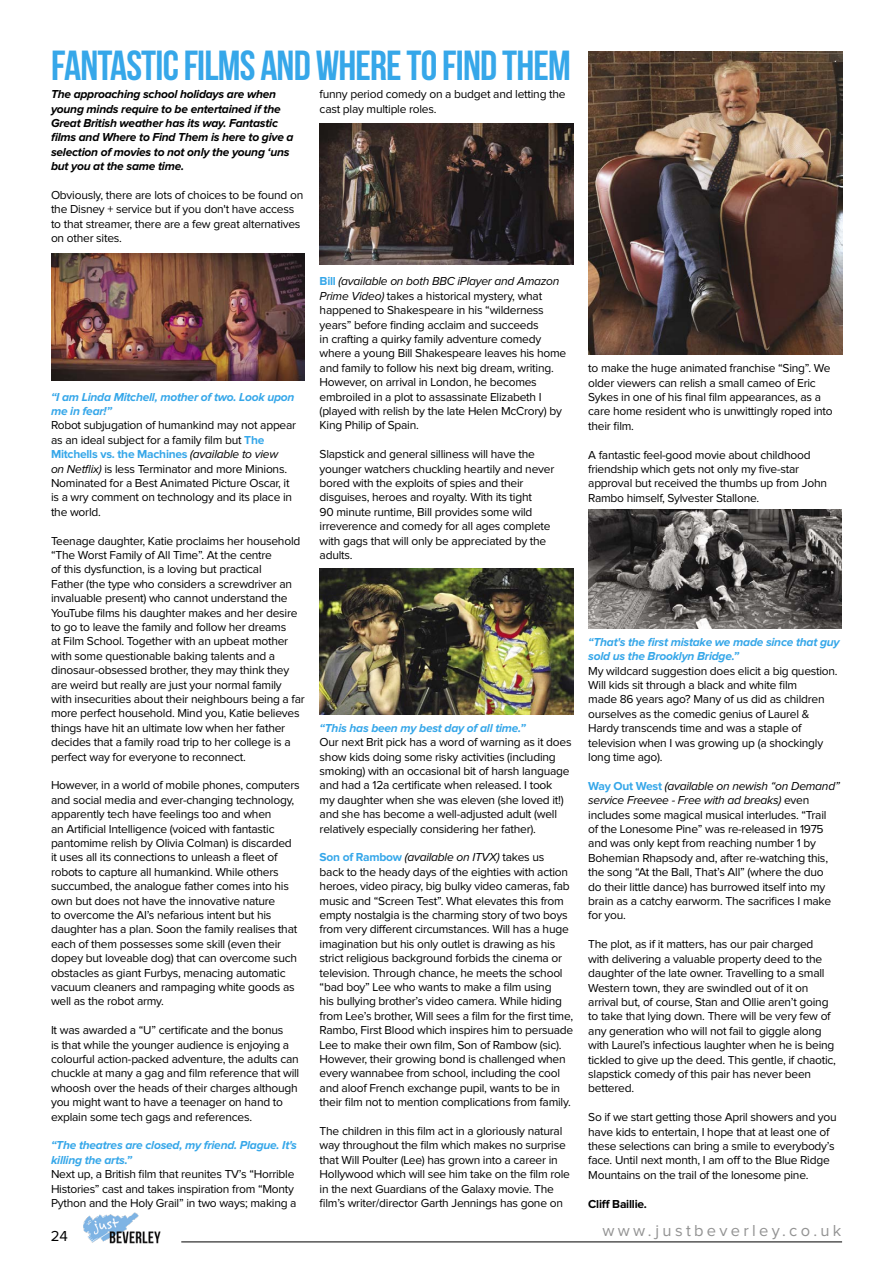
<style>
.page{position:relative;width:893px;height:1263px;background:#fff}
.page>*{position:absolute;margin:0;border:0;box-sizing:border-box;transform-origin:0 0}
.t1{font:42px "Bebas Neue";letter-spacing:-.02em;color:#36a7e9}
.t2{font:16.5px "Proxima Nova";letter-spacing:.2em;color:#939393}
.t3{font:15px "Proxima Nova";color:#000}
.t4{font:12px/14.4px "Proxima Nova";letter-spacing:-.02em;color:#000}
.t5{font:italic 700 12px/14.4px "Proxima Nova";letter-spacing:-.02em;color:#000}
.t6{font:italic 700 12px/14.4px "Proxima Nova";letter-spacing:-.02em;color:#36a7e9}
.t7{font:700 12px "Proxima Nova";letter-spacing:-.02em;color:#000}
.s1{font-weight:700;color:#36a7e9}
.s2{font-style:italic}
</style>
<div class="page">
<hr style="left:181px;top:1241px;width:661px;height:1px;background:#000">
<img style="left:83px;top:1212px;width:78px;height:32px">
<img style="left:588px;top:51px;width:254px;height:303px">
<img style="left:51px;top:253px;width:254px;height:127px">
<img style="left:320px;top:123px;width:253px;height:141px">
<img style="left:320px;top:568px;width:253px;height:146px">
<img style="left:588px;top:509px;width:254px;height:120px">
<h1 class="t1" style="left:51px;top:43px;width:521px">FANTASTIC FILMS AND WHERE TO FIND THEM</h1>
<p class="t5" style="left:51px;top:87px;width:244px">The approaching school holidays are when young minds require to be entertained if the Great British weather has its way. Fantastic films and Where to Find Them is here to give a selection of movies to not only the young ‘uns but you at the same time.</p>
<p class="t4" style="left:51px;top:188px;width:254px">Obviously, there are lots of choices to be found on the Disney + service but if you don't have access to that streamer, there are a few great alternatives on other sites.</p>
<p class="t4" style="left:320px;top:87px;width:247px">funny period comedy on a budget and letting the cast play multiple roles.</p>
<p class="t6" style="left:51px;top:390px;width:245px">“I am Linda Mitchell, mother of two. Look upon me in fear!”</p>
<p class="t4" style="left:51px;top:419px;width:247px">Robot subjugation of humankind may not appear as an ideal subject for a family film but <span class="s1">The Mitchells vs. the Machines</span> <span class="s2">(available to view<br>on Netflix)</span> is less Terminator and more Minions.<br>Nominated for a Best Animated Picture Oscar, it is a wry comment on technology and its place in the world.</p>
<p class="t4" style="left:51px;top:534px;width:255px">Teenage daughter, Katie proclaims her household “The Worst Family of All Time”. At the centre<br>of this dysfunction, is a loving but practical<br>Father (the type who considers a screwdriver an invaluable present) who cannot understand the YouTube films his daughter makes and her desire to go to leave the family and follow her dreams<br>at Film School. Together with an upbeat mother with some questionable baking talents and a dinosaur-obsessed brother, they may think they are weird but really are just your normal family with insecurities about their neighbours being a far more perfect household. Mind you, Katie believes things have hit an ultimate low when her father decides that a family road trip to her college is a perfect way for everyone to reconnect.</p>
<p class="t4" style="left:51px;top:779px;width:250px">However, in a world of mobile phones, computers and social media and ever-changing technology, apparently tech have feelings too and when<br>an Artificial Intelligence (voiced with fantastic pantomime relish by Olivia Colman) is discarded it uses all its connections to unleash a fleet of robots to capture all humankind. While others succumbed, the analogue father comes into his own but does not have the innovative nature<br>to overcome the AI’s nefarious intent but his daughter has a plan. Soon the family realises that each of them possesses some skill (even their dopey but loveable dog) that can overcome such obstacles as giant Furbys, menacing automatic vacuum cleaners and rampaging white goods as well as the robot army.</p>
<p class="t4" style="left:51px;top:1023px;width:250px">It was awarded a “U” certificate and the bonus<br>is that while the younger audience is enjoying a colourful action-packed adventure, the adults can chuckle at many a gag and film reference that will whoosh over the heads of their charges although you might want to have a teenager on hand to explain some tech gags and references.</p>
<p class="t6" style="left:51px;top:1139px;width:247px">“The theatres are closed, my friend. Plague. It's killing the arts.”</p>
<p class="t4" style="left:51px;top:1167px;width:247px">Next up, a British film that reunites TV’s “Horrible<br>Histories” cast and takes inspiration from “Monty<br>Python and the Holy Grail” in two ways; making a</p>
<p class="t4" style="left:320px;top:275px;width:248px"><span class="s1">Bill</span> <span class="s2">(available on both BBC iPlayer and Amazon Prime Video)</span> takes a historical mystery, what happened to Shakespeare in his “wilderness years” before finding acclaim and succeeds<br>in crafting a quirky family adventure comedy where a young Bill Shakespeare leaves his home and family to follow his next big dream, writing.<br>However, on arrival in London, he becomes embroiled in a plot to assassinate Elizabeth I (played with relish by the late Helen McCrory) by King Philip of Spain.</p>
<p class="t4" style="left:320px;top:447px;width:236px">Slapstick and general silliness will have the younger watchers chuckling heartily and never bored with the exploits of spies and their disguises, heroes and royalty. With its tight<br>90 minute runtime, Bill provides some wild irreverence and comedy for all ages complete with gags that will only be appreciated by the adults.</p>
<p class="t6" style="left:320px;top:721px;width:207px">“This has been my best day of all time.”</p>
<p class="t4" style="left:320px;top:735px;width:253px">Our next Brit pick has a word of warning as it does show kids doing some risky activities (including smoking) with an occasional bit of harsh language and had a 12a certificate when released. I took<br>my daughter when she was eleven (she loved it!) and she has become a well-adjusted adult (well relatively especially considering her father).</p>
<p class="t4" style="left:320px;top:851px;width:255px"><span class="s1">Son of Rambow</span> <span class="s2">(available on ITVX)</span> takes us<br>back to the heady days of the eighties with action heroes, video piracy, big bulky video cameras, fab music and “Screen Test”. What elevates this from empty nostalgia is the charming story of two boys from very different circumstances. Will has a huge imagination but his only outlet is drawing as his strict religious background forbids the cinema or television. Through chance, he meets the school “bad boy” Lee who wants to make a film using<br>his bullying brother’s video camera. While hiding from Lee’s brother, Will sees a film for the first time, Rambo, First Blood which inspires him to persuade Lee to make their own film, Son of Rambow (sic).<br>However, their growing bond is challenged when every wannabee from school, including the cool and aloof French exchange pupil, wants to be in their film not to mention complications from family.</p>
<p class="t4" style="left:320px;top:1124px;width:252px">The children in this film act in a gloriously natural way throughout the film which makes no surprise that Will Poulter (Lee) has grown into a career in Hollywood which will see him take on the film role in the next Guardians of the Galaxy movie. The film’s writer/director Garth Jennings has gone on</p>
<p class="t4" style="left:588px;top:361px;width:246px">to make the huge animated franchise “Sing”. We older viewers can relish a small cameo of Eric Sykes in one of his final film appearances, as a care home resident who is unwittingly roped into their film.</p>
<p class="t4" style="left:588px;top:448px;width:240px">A fantastic feel-good movie about childhood friendship which gets not only my five-star approval but received the thumbs up from John Rambo himself, Sylvester Stallone.</p>
<p class="t6" style="left:588px;top:635px;width:253px">“That's the first mistake we made since that guy sold us the Brooklyn Bridge.”</p>
<p class="t4" style="left:588px;top:664px;width:251px">My wildcard suggestion does elicit a big question.<br>Will kids sit through a black and white film<br>made 86 years ago? Many of us did as children ourselves as the comedic genius of Laurel &amp; Hardy transcends time and was a staple of television when I was growing up (a shockingly long time ago).</p>
<p class="t4" style="left:588px;top:779px;width:253px"><span class="s1">Way Out West</span> <span class="s2">(available on newish “on Demand” service Freevee - Free with ad breaks)</span> even includes some magical musical interludes. “Trail<br>of the Lonesome Pine” was re-released in 1975 and was only kept from reaching number 1 by Bohemian Rhapsody and, after re-watching this, the song “At the Ball, That’s All” (where the duo do their little dance) has burrowed itself into my brain as a catchy earworm. The sacrifices I make for you.</p>
<p class="t4" style="left:588px;top:937px;width:249px">The plot, as if it matters, has our pair charged with delivering a valuable property deed to the daughter of the late owner. Travelling to a small Western town, they are swindled out of it on arrival but, of course, Stan and Ollie aren’t going to take that lying down. There will be very few of any generation who will not fail to giggle along with Laurel’s infectious laughter when he is being tickled to give up the deed. This gentle, if chaotic, slapstick comedy of this pair has never been bettered.</p>
<p class="t4" style="left:588px;top:1110px;width:250px">So if we start getting those April showers and you have kids to entertain, I hope that at least one of these selections can bring a smile to everybody’s face. Until next month, I am off to the Blue Ridge Mountains on the trail of the lonesome pine.</p>
<p class="t7" style="left:588px;top:1196px;width:60px">Cliff Baillie.</p>
<p class="t3" style="left:51px;top:1229px;width:19px">24</p>
<h2 class="t2" style="left:602px;top:1223px;width:241px">www.justbeverley.co.uk</h2>
</div>
